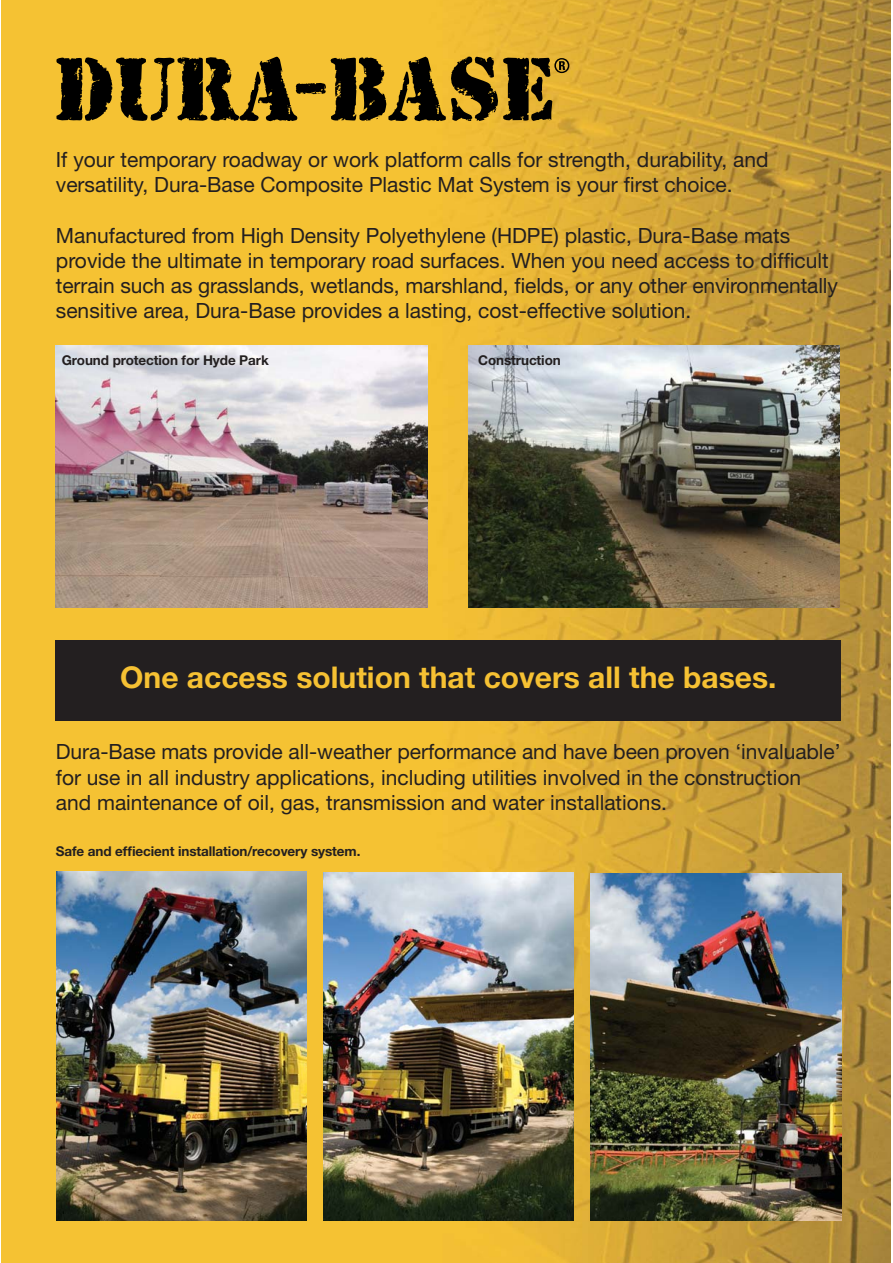
<style>
.page{position:relative;width:893px;height:1263px;background:#fff}
.page>*{position:absolute;margin:0;border:0;box-sizing:border-box;transform-origin:0 0}
.t1{font:700 30px "Helvetica Neue";color:#f6c133}
.t2{font:21px/25.2px "Helvetica Neue";color:#231f20}
.t3{font:700 13.5px "Helvetica Neue";letter-spacing:-.005em;color:#231f20}
</style>
<div class="page">
<img style="left:2px;top:0;width:888px;height:1263px">
<img style="left:591px;top:873px;width:250px;height:348px">
<img style="left:323px;top:872px;width:250px;height:349px">
<img style="left:56px;top:872px;width:250px;height:349px">
<svg style="left:56px;top:57px;width:513px;height:64px;background:#7b611a"></svg>
<div style="left:56px;top:641px;width:785px;height:80px;background:#231f20"></div>
<img style="left:56px;top:346px;width:371px;height:261px">
<img style="left:468px;top:346px;width:371px;height:261px">
<p class="t2" style="left:56px;top:149px;width:714px">If your temporary roadway or work platform calls for strength, durability, and versatility, Dura-Base Composite Plastic Mat System is your first choice.</p>
<p class="t2" style="left:56px;top:225px;width:783px">Manufactured from High Density Polyethylene (HDPE) plastic, Dura-Base mats provide the ultimate in temporary road surfaces. When you need access to difficult terrain such as grasslands, wetlands, marshland, fields, or any other environmentally sensitive area, Dura-Base provides a lasting, cost-effective solution.</p>
<p class="t3" style="left:62px;top:355px;width:208px">Ground protection for Hyde Park</p>
<p class="t3" style="left:478px;top:355px;width:84px">Construction</p>
<h1 class="t1" style="left:120px;top:667px;width:658px">One access solution that covers all the bases.</h1>
<p class="t2" style="left:56px;top:742px;width:786px">Dura-Base mats provide all-weather performance and have been proven ‘invaluable’ for use in all industry applications, including utilities involved in the construction and maintenance of oil, gas, transmission and water installations.</p>
<p class="t3" style="left:56px;top:846px;width:306px">Safe and effiecient installation/recovery system.</p>
</div>
